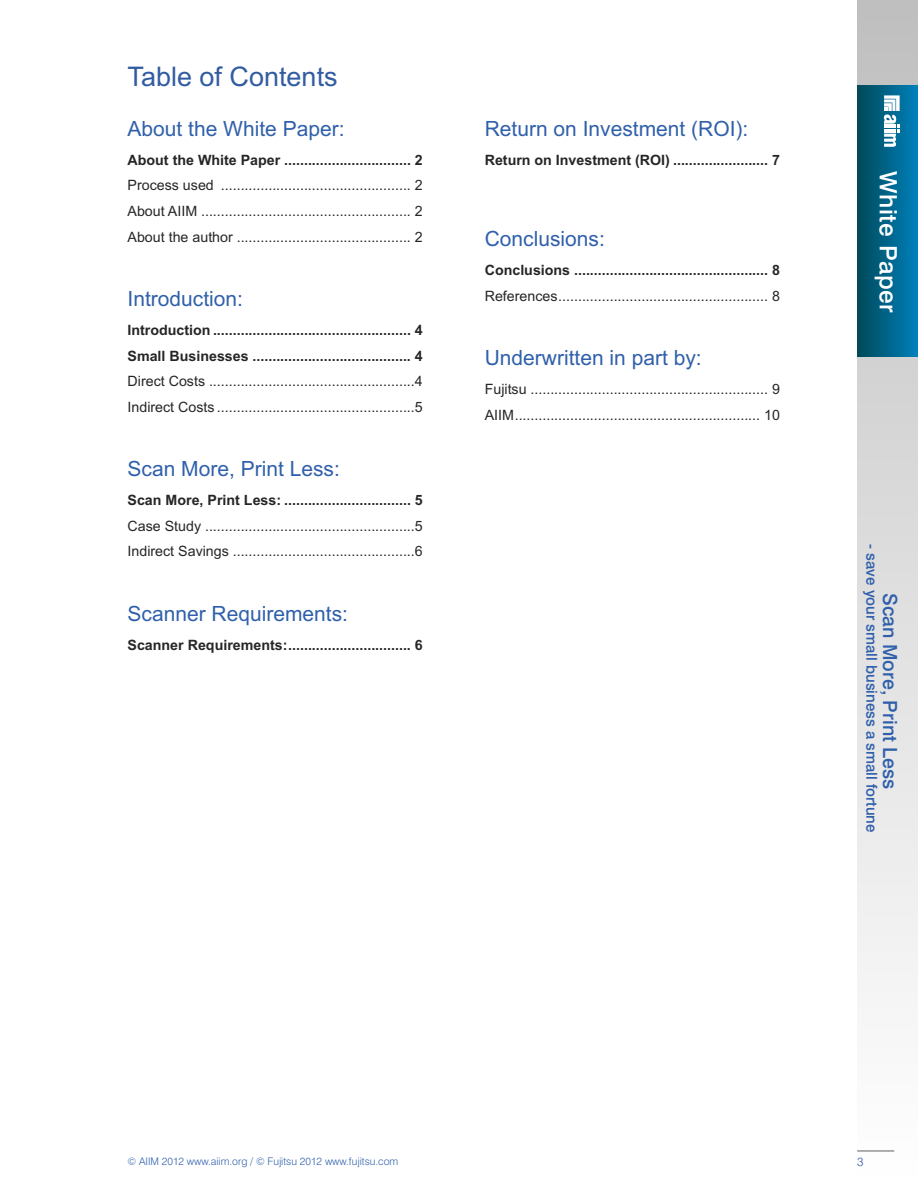
<style>
.page{position:relative;width:918px;height:1188px;background:#fff}
.page>*{position:absolute;margin:0;border:0;box-sizing:border-box;transform-origin:0 0}
.t1{font:27px "Arial";color:#325ca2}
.t2{font:500 24px "Swiss 721 BT";letter-spacing:.025em;color:#fff}
.t3{font:21px "Arial";color:#3060ab}
.t4{font:500 19.5px "Swiss 721 BT";color:#3060ab}
.t5{font:500 15px "Swiss 721 BT";color:#3060ab}
.t6{font:14.25px/25.7px "Arial";color:#272627}
.t7{font:700 14.25px/25.7px "Arial";color:#272627}
.t8{font:300 12px "Swiss 721 BT";color:#325ca2}
.t9{font:300 10.5px "Swiss 721 BT";color:#3060ab}
</style>
<div class="page">
<svg style="left:858px;top:0;width:60px;height:1152px"></svg>
<hr style="left:857px;top:1150px;width:37px;height:2px;background:#939393">
<div style="left:857px;top:86px;width:61px;height:270px;background:linear-gradient(to right,#004958,#0080bb)"></div>
<svg style="left:884px;top:95px;width:16px;height:52px"></svg>
<h1 class="t1" style="left:128px;top:60px;width:212px">Table of Contents</h1>
<h3 class="t3" style="left:128px;top:116px;width:219px">About the White Paper:</h3>
<p class="t7" style="left:128px;top:147px;width:297px">About the White Paper ................................ 2</p>
<p class="t6" style="left:128px;top:173px;width:297px;text-align:justify">Process used ................................................ 2<br>About AIIM ..................................................... 2<br>About the author ............................................ 2</p>
<h3 class="t3" style="left:128px;top:287px;width:117px">Introduction:</h3>
<p class="t7" style="left:128px;top:317px;width:297px">Introduction .................................................. 4<br>Small Businesses ........................................ 4</p>
<p class="t6" style="left:128px;top:368px;width:297px">Direct Costs ....................................................4<br>Indirect Costs ..................................................5</p>
<h3 class="t3" style="left:128px;top:457px;width:214px">Scan More, Print Less:</h3>
<p class="t7" style="left:128px;top:487px;width:297px">Scan More, Print Less: ................................ 5</p>
<p class="t6" style="left:128px;top:513px;width:297px">Case Study .....................................................5<br>Indirect Savings ..............................................6</p>
<h3 class="t3" style="left:128px;top:601px;width:222px">Scanner Requirements:</h3>
<p class="t7" style="left:128px;top:632px;width:297px">Scanner Requirements:............................... 6</p>
<h3 class="t3" style="left:485px;top:116px;width:265px">Return on Investment (ROI):</h3>
<p class="t7" style="left:485px;top:147px;width:297px">Return on Investment (ROI) ........................ 7</p>
<h3 class="t3" style="left:485px;top:227px;width:122px">Conclusions:</h3>
<p class="t7" style="left:485px;top:257px;width:297px">Conclusions ................................................. 8</p>
<p class="t6" style="left:485px;top:283px;width:297px">References..................................................... 8</p>
<h3 class="t3" style="left:485px;top:346px;width:219px">Underwritten in part by:</h3>
<p class="t6" style="left:485px;top:377px;width:297px">Fujitsu ............................................................ 9<br>AIIM.............................................................. 10</p>
<h2 class="t2" style="left:897px;top:171px;width:144px;rotate:90deg">White Paper</h2>
<p class="t5" style="left:877px;top:544px;width:290px;rotate:90deg">- save your small business a small fortune</p>
<h3 class="t4" style="left:897px;top:593px;width:197px;rotate:90deg">Scan More, Print Less</h3>
<p class="t9" style="left:128px;top:1158px;width:272px">© AIIM 2012 www.aiim.org / © Fujitsu 2012 www.fujitsu.com</p>
<p class="t8" style="left:857px;top:1157px;width:8px">3</p>
</div>
